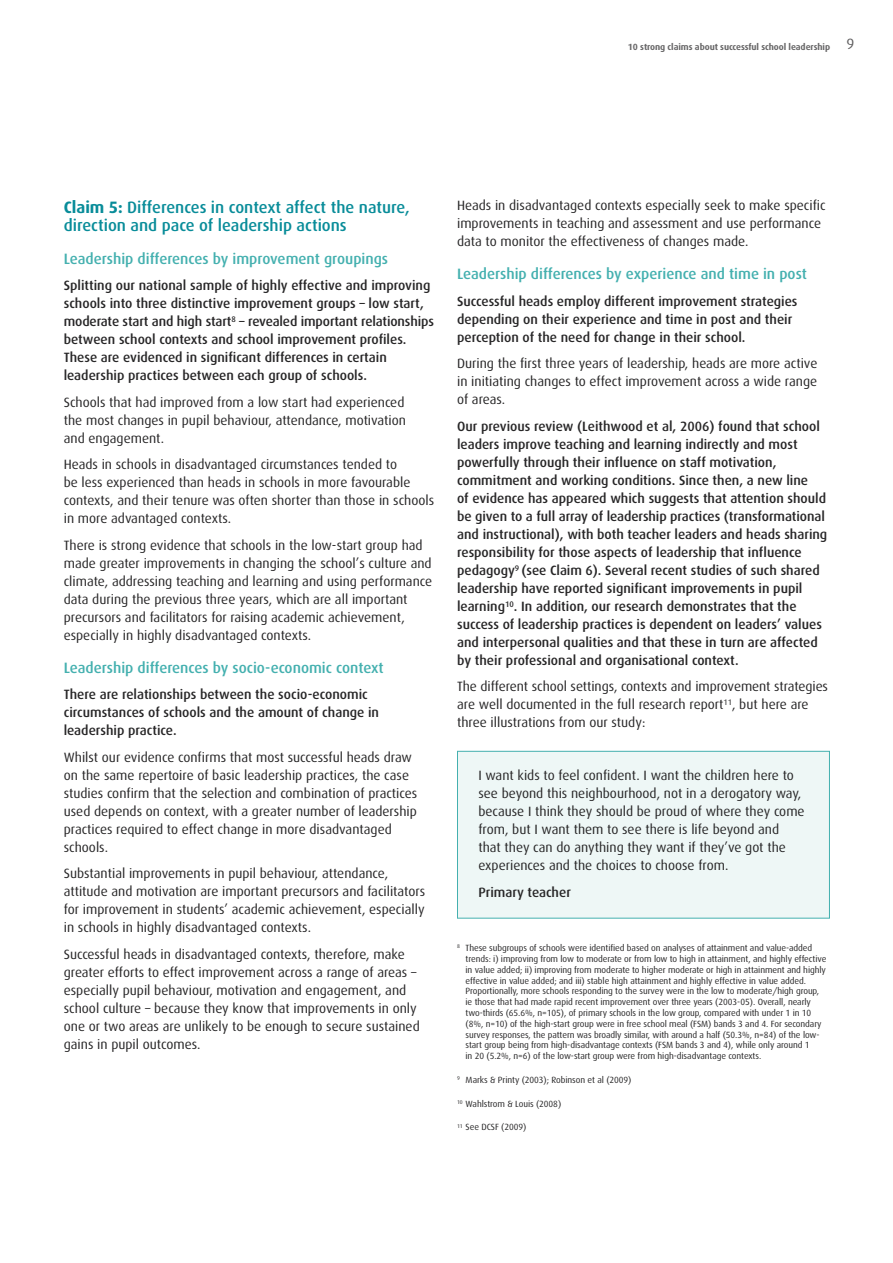
<style>
.page{position:relative;width:893px;height:1263px;background:#fff}
.page>*{position:absolute;margin:0;border:0;box-sizing:border-box;transform-origin:0 0}
.t1{font:500 16.5px/18px "Dax";color:#088c99}
.t2{font:500 15px "Dax";color:#44b0af}
.t3{font:15px "Dax";color:#5d5c5d}
.t4{font:13.5px/18px "Dax";color:#272627}
.t5{font:500 13.5px/18px "Dax";color:#272627}
.t6{font:9px/10.8px "Dax";letter-spacing:-.01em;color:#272627}
.t7{font:700 9px "Dax";letter-spacing:-.01em;color:#686768}
.s1{font-weight:700}
</style>
<div class="page">
<div style="left:458px;top:752px;width:371px;height:166px;background:#eef7f6"></div>
<div style="left:457px;top:751px;width:373px;height:167px;border:1px solid #44b0af"></div>
<p class="t7" style="left:628px;top:41px;width:204px">10 strong claims about successful school leadership</p>
<p class="t3" style="left:846px;top:35px;width:9px">9</p>
<p class="t1" style="left:64px;top:198px;width:347px"><span class="s1">Claim 5:</span> Differences in context affect the nature, direction and pace of leadership actions</p>
<p class="t2" style="left:64px;top:250px;width:326px">Leadership differences by improvement groupings</p>
<p class="t5" style="left:64px;top:277px;width:372px">Splitting our national sample of highly effective and improving schools into three distinctive improvement groups – low start, moderate start and high start<sup>8</sup> – revealed important relationships between school contexts and school improvement profiles.<br>These are evidenced in significant differences in certain leadership practices between each group of schools.</p>
<p class="t4" style="left:64px;top:393px;width:344px;text-align:justify">Schools that had improved from a low start had experienced the most changes in pupil behaviour, attendance, motivation and engagement.</p>
<p class="t4" style="left:64px;top:456px;width:372px">Heads in schools in disadvantaged circumstances tended to<br>be less experienced than heads in schools in more favourable contexts, and their tenure was often shorter than those in schools in more advantaged contexts.</p>
<p class="t4" style="left:64px;top:536px;width:370px">There is strong evidence that schools in the low-start group had made greater improvements in changing the school’s culture and climate, addressing teaching and learning and using performance data during the previous three years, which are all important precursors and facilitators for raising academic achievement, especially in highly disadvantaged contexts.</p>
<p class="t2" style="left:64px;top:659px;width:321px">Leadership differences by socio-economic context</p>
<p class="t5" style="left:64px;top:685px;width:317px">There are relationships between the socio-economic circumstances of schools and the amount of change in leadership practice.</p>
<p class="t4" style="left:64px;top:748px;width:355px">Whilst our evidence confirms that most successful heads draw on the same repertoire of basic leadership practices, the case studies confirm that the selection and combination of practices used depends on context, with a greater number of leadership practices required to effect change in more disadvantaged schools.</p>
<p class="t4" style="left:64px;top:864px;width:363px">Substantial improvements in pupil behaviour, attendance, attitude and motivation are important precursors and facilitators for improvement in students’ academic achievement, especially in schools in highly disadvantaged contexts.</p>
<p class="t4" style="left:64px;top:945px;width:357px">Successful heads in disadvantaged contexts, therefore, make greater efforts to effect improvement across a range of areas – especially pupil behaviour, motivation and engagement, and school culture – because they know that improvements in only one or two areas are unlikely to be enough to secure sustained gains in pupil outcomes.</p>
<p class="t4" style="left:457px;top:197px;width:370px">Heads in disadvantaged contexts especially seek to make specific improvements in teaching and assessment and use performance data to monitor the effectiveness of changes made.</p>
<p class="t2" style="left:457px;top:266px;width:351px">Leadership differences by experience and time in post</p>
<p class="t5" style="left:457px;top:292px;width:342px">Successful heads employ different improvement strategies depending on their experience and time in post and their perception of the need for change in their school.</p>
<p class="t4" style="left:457px;top:355px;width:362px;text-align:justify">During the first three years of leadership, heads are more active in initiating changes to effect improvement across a wide range of areas.</p>
<p class="t5" style="left:457px;top:417px;width:372px">Our previous review (Leithwood et al, 2006) found that school leaders improve teaching and learning indirectly and most powerfully through their influence on staff motivation, commitment and working conditions. Since then, a new line<br>of evidence has appeared which suggests that attention should be given to a full array of leadership practices (transformational and instructional), with both teacher leaders and heads sharing responsibility for those aspects of leadership that influence pedagogy<sup>9</sup> (see Claim 6). Several recent studies of such shared leadership have reported significant improvements in pupil learning<sup>10</sup>. In addition, our research demonstrates that the success of leadership practices is dependent on leaders’ values and interpersonal qualities and that these in turn are affected by their professional and organisational context.</p>
<p class="t4" style="left:457px;top:678px;width:372px">The different school settings, contexts and improvement strategies are well documented in the full research report<sup>11</sup>, but here are three illustrations from our study:</p>
<p class="t4" style="left:478px;top:767px;width:328px">I want kids to feel confident. I want the children here to see beyond this neighbourhood, not in a derogatory way, because I think they should be proud of where they come from, but I want them to see there is life beyond and that they can do anything they want if they’ve got the experiences and the choices to choose from.</p>
<p class="t5" style="left:478px;top:883px;width:94px">Primary teacher</p>
<p class="t6" style="left:466px;top:942px;width:362px;text-indent:-8px"><sup>8</sup> These subgroups of schools were identified based on analyses of attainment and value-added trends: i) improving from low to moderate or from low to high in attainment, and highly effective in value added; ii) improving from moderate to higher moderate or high in attainment and highly effective in value added; and iii) stable high attainment and highly effective in value added.<br>Proportionally, more schools responding to the survey were in the low to moderate/high group, ie those that had made rapid recent improvement over three years (2003-05). Overall, nearly two-thirds (65.6%, n=105), of primary schools in the low group, compared with under 1 in 10 (8%, n=10) of the high-start group were in free school meal (FSM) bands 3 and 4. For secondary survey responses, the pattern was broadly similar, with around a half (50.3%, n=84) of the low&shy;start group being from high-disadvantage contexts (FSM bands 3 and 4), while only around 1<br>in 20 (5.2%, n=6) of the low-start group were from high-disadvantage contexts.</p>
<p class="t6" style="left:457px;top:1074px;width:176px"><sup>9</sup> Marks &amp; Printy (2003); Robinson et al (2009)</p>
<p class="t6" style="left:457px;top:1098px;width:106px"><sup>10</sup> Wahlstrom &amp; Louis (2008)</p>
<p class="t6" style="left:457px;top:1122px;width:71px"><sup>11</sup> See DCSF (2009)</p>
</div>
